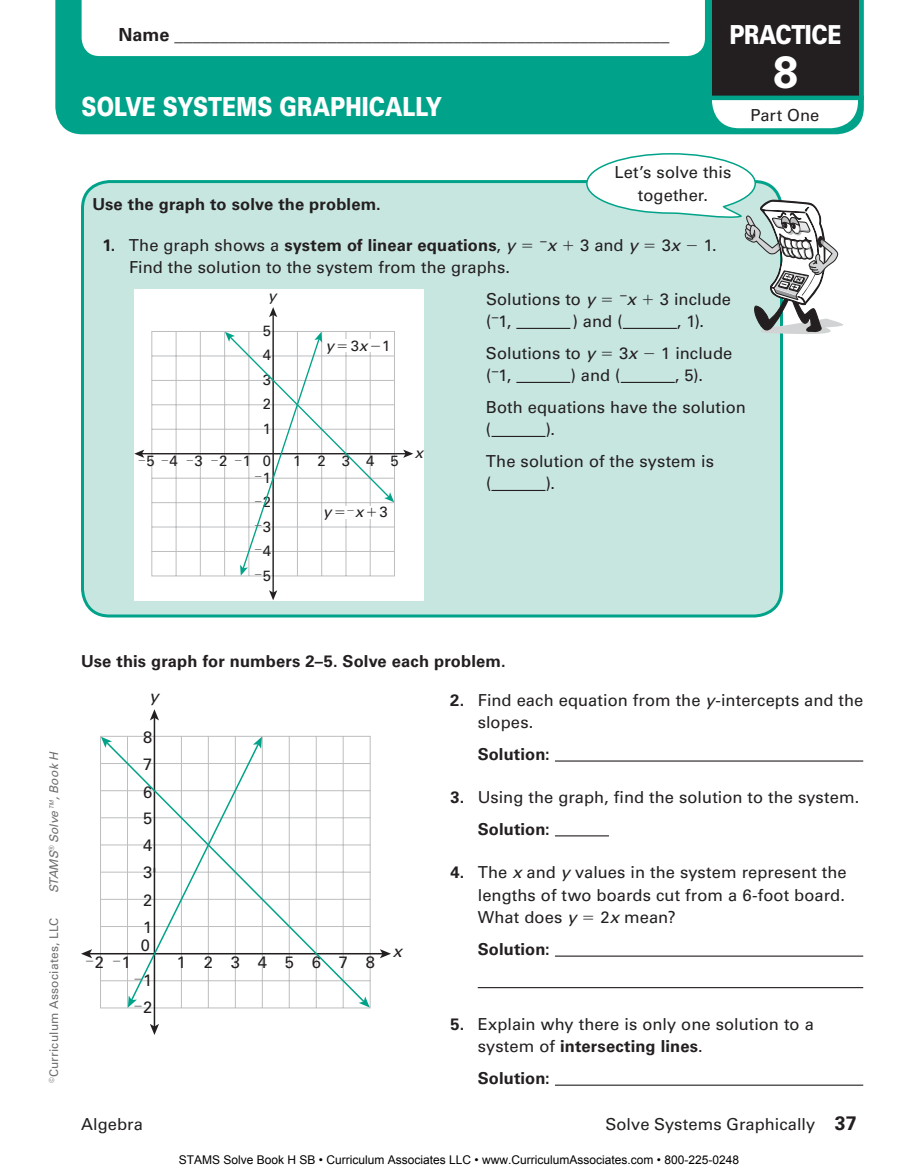
<style>
.page{position:relative;width:918px;height:1175px;background:#fff}
.page>*{position:absolute;margin:0;border:0;box-sizing:border-box;transform-origin:0 0}
.t1{font:700 45px "Univers LT Std";color:#fff}
.t2{font:900 26.25px "Univers LT Std";color:#fff;scale:.8 1}
.t3{font:900 26.25px "Univers LT Std";letter-spacing:-.02em;color:#fff;scale:.8 1}
.t4{font:700 19.5px "Univers LT Std";color:#231f20}
.t5{font:18px "Univers LT Std";color:#231f20}
.t6{font:16.5px/22.5px "Univers LT Std";color:#231f20}
.t7{font:700 16.5px "Univers LT Std";letter-spacing:.01em;color:#231f20}
.t8{font:16.5px "Univers LT Std";letter-spacing:1.08em;color:#231f20}
.t9{font:italic 16.5px "Univers LT Std";color:#231f20}
.t10{font:14.85px/24.5px "Univers LT Std";letter-spacing:1.08em;color:#231f20;text-align:justify}
.t11{font:italic 14.85px "Univers LT Std";color:#231f20}
.t12{font:12px "Arial";color:#000}
.t13{font:12px "Univers LT Std";letter-spacing:.02em;color:#6d6e71}
.t14{font:italic 12px "Univers LT Std";color:#6d6e71}
.s1{font-weight:700}
.s2{font-weight:400}
.s3{font-weight:400;font-style:italic}
.s4{font-style:italic}
.s5{font-style:normal}
</style>
<div class="page">
<div style="left:55px;top:0;width:809px;height:134px;background:#00a389"></div>
<svg style="left:82px;top:0;width:623px;height:56px"></svg>
<svg style="left:712px;top:100px;width:146px;height:28px"></svg>
<div style="left:712px;top:0;width:146px;height:97px;background:#231f20"></div>
<div style="left:82px;top:182px;width:700px;height:434px;background:#c8e6e0;border-radius:27px"></div>
<div style="left:81px;top:180px;width:702px;height:437px;border:3px solid #00a389;border-radius:27px"></div>
<hr style="left:708px;top:96px;width:156px;height:4px;background:#00a389">
<hr style="left:516px;top:328px;width:54px;height:1px;background:#231f20">
<hr style="left:516px;top:382px;width:54px;height:1px;background:#231f20">
<hr style="left:621px;top:382px;width:54px;height:1px;background:#231f20">
<hr style="left:491px;top:436px;width:54px;height:1px;background:#231f20">
<hr style="left:491px;top:490px;width:54px;height:1px;background:#231f20">
<hr style="left:555px;top:760px;width:308px;height:1px;background:#231f20">
<hr style="left:555px;top:955px;width:308px;height:1px;background:#231f20">
<hr style="left:478px;top:987px;width:385px;height:1px;background:#231f20">
<hr style="left:555px;top:1084px;width:308px;height:1px;background:#231f20">
<hr style="left:555px;top:835px;width:54px;height:1px;background:#231f20">
<div style="left:134px;top:289px;width:290px;height:311px;background:#fff"></div>
<svg style="left:151px;top:331px;width:244px;height:245px"></svg>
<hr style="left:272px;top:314px;width:2px;height:279px;background:#231f20">
<svg style="left:269px;top:590px;width:8px;height:10px"></svg>
<svg style="left:269px;top:307px;width:8px;height:10px"></svg>
<hr style="left:141px;top:453px;width:265px;height:1px;background:#231f20">
<svg style="left:403px;top:449px;width:10px;height:9px"></svg>
<svg style="left:100px;top:735px;width:271px;height:273px"></svg>
<hr style="left:154px;top:717px;width:1px;height:310px;background:#231f20">
<svg style="left:150px;top:1023px;width:9px;height:12px"></svg>
<svg style="left:150px;top:709px;width:9px;height:11px"></svg>
<hr style="left:89px;top:953px;width:294px;height:1px;background:#231f20">
<svg style="left:380px;top:949px;width:11px;height:9px"></svg>
<svg style="left:104px;top:740px;width:262px;height:264px"></svg>
<svg style="left:359px;top:996px;width:11px;height:11px"></svg>
<svg style="left:101px;top:736px;width:11px;height:12px"></svg>
<svg style="left:585px;top:153px;width:258px;height:181px"></svg>
<svg style="left:134px;top:449px;width:11px;height:9px"></svg>
<svg style="left:225px;top:332px;width:169px;height:243px"></svg>
<svg style="left:81px;top:949px;width:12px;height:10px"></svg>
<svg style="left:128px;top:736px;width:134px;height:271px"></svg>
<p class="t5" style="left:118px;top:24px;width:553px"><span class="s1">Name</span> _______________________________________________________</p>
<h2 class="t2" style="left:82px;top:90px;width:368px">SOLVE SYSTE MS GRAPHICALL</h2>
<h2 class="t3" style="left:426px;top:90px;width:22px">Y</h2>
<h2 class="t3" style="left:730px;top:18px;width:141px">PRACTICE</h2>
<h1 class="t1" style="left:773px;top:46px;width:27px">8</h1>
<p class="t6" style="left:751px;top:104px;width:70px">Part One</p>
<p class="t6" style="left:615px;top:161px;width:118px;text-align:center">Let’s solve this together.</p>
<p class="t7" style="left:92px;top:194px;width:290px">Use the graph to solve the problem.</p>
<p class="t7" style="left:102px;top:235px;width:415px">1. <span class="s2">The graph shows a</span> system of linear equations<span class="s2">,</span> <span class="s3">y</span></p>
<p class="t9" style="left:547px;top:235px;width:11px">x</p>
<p class="t6" style="left:580px;top:233px;width:59px">3 and <span class="s4">y</span></p>
<p class="t6" style="left:662px;top:233px;width:20px">3<span class="s4">x</span></p>
<p class="t6" style="left:704px;top:233px;width:12px">1.</p>
<p class="t6" style="left:486px;top:251px;width:111px;line-height:31.5px;text-indent:-357px">Find the solution to the system from the graphs.<br>Solutions to <span class="s4">y</span></p>
<p class="t9" style="left:627px;top:289px;width:11px">x</p>
<p class="t6" style="left:660px;top:287px;width:73px">3 include</p>
<p class="t11" style="left:268px;top:287px;width:10px">y</p>
<p class="t10" style="left:263px;top:318px;width:10px">5</p>
<p class="t10" style="left:263px;top:343px;width:10px">4</p>
<p class="t10" style="left:263px;top:367px;width:10px">3</p>
<p class="t10" style="left:263px;top:392px;width:10px">2</p>
<p class="t10" style="left:263px;top:416px;width:10px">1</p>
<p class="t11" style="left:326px;top:337px;width:66px">y <span class="s5">3</span>x<span class="s5">1</span></p>
<p class="t10" style="left:263px;top:449px;width:10px">0</p>
<p class="t10" style="left:146px;top:449px;width:106px">54321</p>
<p class="t10" style="left:293px;top:449px;width:107px">12345</p>
<p class="t10" style="left:263px;top:465px;width:10px">1<br>2<br>3<br>4<br>5</p>
<p class="t11" style="left:323px;top:503px;width:10px">y</p>
<p class="t11" style="left:355px;top:503px;width:34px">x <span class="s5">3</span></p>
<p class="t11" style="left:415px;top:444px;width:10px">x</p>
<p class="t6" style="left:486px;top:310px;width:27px">( 1,</p>
<p class="t6" style="left:572px;top:310px;width:52px">) and (</p>
<p class="t6" style="left:677px;top:310px;width:26px">, 1).</p>
<p class="t6" style="left:486px;top:341px;width:111px">Solutions to <span class="s4">y</span></p>
<p class="t6" style="left:619px;top:341px;width:20px">3<span class="s4">x</span></p>
<p class="t6" style="left:661px;top:341px;width:73px">1 include</p>
<p class="t6" style="left:486px;top:364px;width:27px">( 1,</p>
<p class="t6" style="left:570px;top:364px;width:52px">) and (</p>
<p class="t6" style="left:486px;top:359px;width:261px;line-height:31.5px;text-indent:189px">, 5).<br>Both equations have the solution</p>
<p class="t6" style="left:486px;top:418px;width:7px">(</p>
<p class="t6" style="left:486px;top:413px;width:230px;line-height:31.5px;text-indent:59px">).<br>The solution of the system is</p>
<p class="t6" style="left:486px;top:472px;width:7px">(</p>
<p class="t6" style="left:545px;top:472px;width:8px">).</p>
<p class="t14" style="left:47px;top:893px;width:143px;rotate:-90deg">STAMS<sup>®</sup> Solve™, Book H</p>
<p class="t13" style="left:47px;top:1083px;width:167px;rotate:-90deg"><sup>©</sup>Curriculum Associates, LLC</p>
<p class="t7" style="left:81px;top:652px;width:426px">Use this graph for numbers 2–5. Solve each problem.</p>
<p class="t9" style="left:150px;top:687px;width:11px">y</p>
<p class="t6" style="left:143px;top:726px;width:11px">8</p>
<p class="t6" style="left:143px;top:753px;width:11px">7</p>
<p class="t6" style="left:143px;top:781px;width:11px">6</p>
<p class="t6" style="left:143px;top:807px;width:11px">5</p>
<p class="t6" style="left:143px;top:834px;width:11px">4</p>
<p class="t6" style="left:143px;top:861px;width:11px">3</p>
<p class="t6" style="left:143px;top:888px;width:11px">2</p>
<p class="t6" style="left:143px;top:915px;width:11px">1</p>
<p class="t6" style="left:141px;top:934px;width:11px">0</p>
<p class="t6" style="left:95px;top:950px;width:38px">2 1</p>
<p class="t8" style="left:177px;top:952px;width:200px">12345678</p>
<p class="t6" style="left:143px;top:966px;width:11px;line-height:27.2px">1<br>2</p>
<p class="t9" style="left:393px;top:941px;width:11px">x</p>
<p class="t6" style="left:478px;top:688px;width:387px;text-indent:-27px"><span class="s1">2.</span> Find each equation from the <span class="s4">y</span>-intercepts and the slopes.</p>
<p class="t7" style="left:478px;top:744px;width:74px">Solution:</p>
<p class="t6" style="left:478px;top:781px;width:380px;line-height:31.5px;text-indent:-27px"><span class="s1">3.</span> Using the graph, find the solution to the system.<br><span class="s1">Solution:</span></p>
<p class="t6" style="left:478px;top:861px;width:370px;text-indent:-27px"><span class="s1">4.</span> The <span class="s4">x</span> and <span class="s4">y</span> values in the system represent the lengths of two boards cut from a 6-foot board.<br>What does <span class="s4">y</span></p>
<p class="t6" style="left:600px;top:906px;width:77px">2<span class="s4">x</span> mean?</p>
<p class="t7" style="left:478px;top:939px;width:74px">Solution:</p>
<p class="t6" style="left:478px;top:1012px;width:338px;text-indent:-27px"><span class="s1">5.</span> Explain why there is only one solution to a system of <span class="s1">intersecting lines</span>.</p>
<p class="t7" style="left:478px;top:1068px;width:74px">Solution:</p>
<p class="t6" style="left:81px;top:1112px;width:63px">Algebra</p>
<p class="t6" style="left:605px;top:1112px;width:211px">Solve Systems Graphically</p>
<p class="t12" style="left:179px;top:1152px;width:562px">STAMS Solve Book H SB • Curriculum Associates LLC • www.CurriculumAssociates.com • 800-225-0248</p>
<p class="t4" style="left:835px;top:1111px;width:23px">37</p>
</div>
